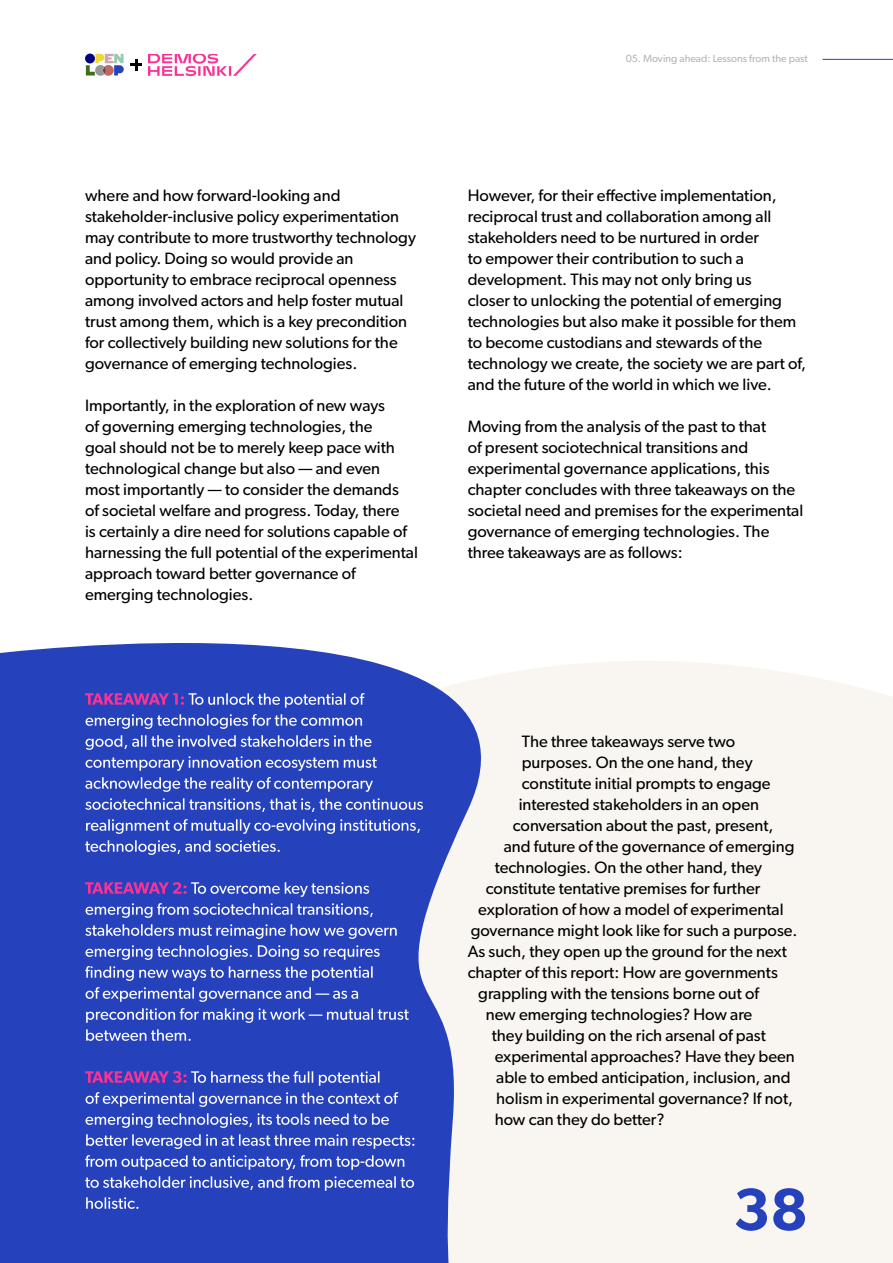
<style>
.page{position:relative;width:893px;height:1263px;background:#fff}
.page>*{position:absolute;margin:0;border:0;box-sizing:border-box;transform-origin:0 0}
.t1{font:600 60px "Gibson";color:#2542bc}
.t2{font:16.5px/21px "Gibson";color:#000}
.t3{font:10.5px "Gibson";color:#b5b5b6}
</style>
<div class="page">
<hr style="left:823px;top:59px;width:70px;height:1px;background:#2542bc">
<img style="left:149px;top:54px;width:107px;height:21px">
<svg style="left:131px;top:59px;width:11px;height:11px"></svg>
<svg style="left:86px;top:54px;width:38px;height:22px"></svg>
<div style="left:576px;top:661px;width:317px;height:602px;background:#f9f6f1"></div>
<svg style="left:0;top:643px;width:576px;height:620px;fill:#2542bc"></svg>
<svg style="left:86px;top:1197px;width:53px;height:12px"></svg>
<svg style="left:85px;top:1176px;width:329px;height:15px;background:#556cca"></svg>
<svg style="left:85px;top:1155px;width:319px;height:15px;background:#556cca"></svg>
<svg style="left:86px;top:1134px;width:328px;height:15px;background:#566ccb"></svg>
<svg style="left:86px;top:1113px;width:303px;height:15px;background:#566ccb"></svg>
<svg style="left:86px;top:1092px;width:312px;height:15px;background:#556bca"></svg>
<svg style="left:85px;top:1071px;width:294px;height:15px;background:#605bc0"></svg>
<svg style="left:86px;top:1029px;width:105px;height:12px"></svg>
<svg style="left:86px;top:1008px;width:323px;height:15px;background:#546aca"></svg>
<svg style="left:86px;top:987px;width:272px;height:15px;background:#536aca"></svg>
<svg style="left:85px;top:966px;width:288px;height:15px;background:#566ccb"></svg>
<svg style="left:86px;top:945px;width:294px;height:15px;background:#576dcb"></svg>
<svg style="left:85px;top:924px;width:312px;height:15px;background:#566ccb"></svg>
<svg style="left:86px;top:903px;width:287px;height:15px;background:#566dcb"></svg>
<svg style="left:85px;top:882px;width:284px;height:15px;background:#5f59bf"></svg>
<svg style="left:85px;top:840px;width:195px;height:15px;background:#556cca"></svg>
<svg style="left:86px;top:819px;width:334px;height:15px;background:#566ccb"></svg>
<svg style="left:85px;top:798px;width:338px;height:14px;background:#586ecb"></svg>
<svg style="left:85px;top:777px;width:288px;height:15px;background:#576dcb"></svg>
<svg style="left:86px;top:756px;width:291px;height:15px;background:#556bca"></svg>
<svg style="left:86px;top:735px;width:286px;height:15px;background:#566dcb"></svg>
<svg style="left:86px;top:714px;width:276px;height:15px;background:#566dcb"></svg>
<svg style="left:85px;top:693px;width:280px;height:15px;background:#605ac0"></svg>
<p class="t2" style="left:85px;top:185px;width:332px">where and how forward-looking and stakeholder-inclusive policy experimentation may contribute to more trustworthy technology and policy. Doing so would provide an opportunity to embrace reciprocal openness among involved actors and help foster mutual trust among them, which is a key precondition for collectively building new solutions for the governance of emerging technologies.</p>
<p class="t2" style="left:85px;top:395px;width:334px">Importantly, in the exploration of new ways<br>of governing emerging technologies, the<br>goal should not be to merely keep pace with technological change but also — and even most importantly — to consider the demands<br>of societal welfare and progress. Today, there<br>is certainly a dire need for solutions capable of harnessing the full potential of the experimental approach toward better governance of emerging technologies.</p>
<p class="t3" style="left:626px;top:52px;width:184px">05. Moving ahead: Lessons from the past</p>
<p class="t2" style="left:468px;top:185px;width:340px">However, for their effective implementation, reciprocal trust and collaboration among all stakeholders need to be nurtured in order<br>to empower their contribution to such a development. This may not only bring us<br>closer to unlocking the potential of emerging technologies but also make it possible for them to become custodians and stewards of the technology we create, the society we are part of, and the future of the world in which we live.</p>
<p class="t2" style="left:468px;top:416px;width:337px">Moving from the analysis of the past to that<br>of present sociotechnical transitions and experimental governance applications, this chapter concludes with three takeaways on the societal need and premises for the experimental governance of emerging technologies. The three takeaways are as follows:</p>
<p class="t2" style="left:522px;top:731px;width:215px">The three takeaways serve two</p>
<p class="t2" style="left:522px;top:752px;width:232px">purposes. On the one hand, they</p>
<p class="t2" style="left:522px;top:773px;width:250px">constitute initial prompts to engage</p>
<p class="t2" style="left:519px;top:794px;width:242px">interested stakeholders in an open</p>
<p class="t2" style="left:513px;top:815px;width:262px">conversation about the past, present,</p>
<p class="t2" style="left:504px;top:836px;width:292px">and future of the governance of emerging</p>
<p class="t2" style="left:495px;top:857px;width:269px">technologies. On the other hand, they</p>
<p class="t2" style="left:486px;top:878px;width:276px">constitute tentative premises for further</p>
<p class="t2" style="left:478px;top:899px;width:307px">exploration of how a model of experimental</p>
<p class="t2" style="left:471px;top:920px;width:328px">governance might look like for such a purpose.</p>
<p class="t2" style="left:468px;top:941px;width:321px">As such, they open up the ground for the next</p>
<p class="t2" style="left:468px;top:962px;width:312px">chapter of this report: How are governments</p>
<p class="t2" style="left:478px;top:983px;width:282px">grappling with the tensions borne out of</p>
<p class="t2" style="left:486px;top:1004px;width:268px">new emerging technologies? How are</p>
<p class="t2" style="left:492px;top:1025px;width:276px">they building on the rich arsenal of past</p>
<p class="t2" style="left:495px;top:1046px;width:302px">experimental approaches? Have they been</p>
<p class="t2" style="left:496px;top:1067px;width:296px">able to embed anticipation, inclusion, and</p>
<p class="t2" style="left:496px;top:1088px;width:298px">holism in experimental governance? If not,</p>
<p class="t2" style="left:495px;top:1109px;width:171px">how can they do better?</p>
<h1 class="t1" style="left:733px;top:1173px;width:77px">38</h1>
</div>
